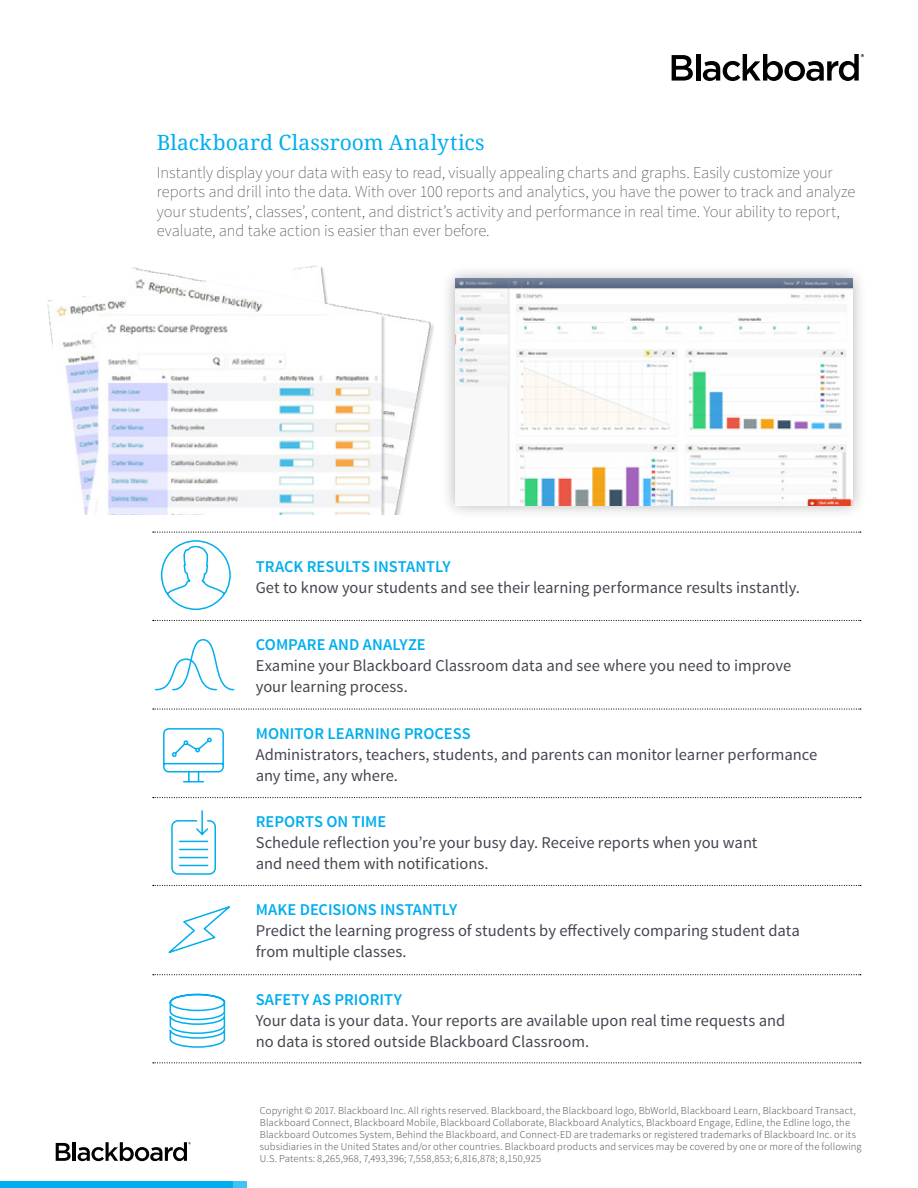
<style>
.page{position:relative;width:918px;height:1188px;background:#fff}
.page>*{position:absolute;margin:0;border:0;box-sizing:border-box;transform-origin:0 0}
.t1{font:21px "Noto Serif";letter-spacing:.01em;color:#00aeef}
.t2{font:16.5px/21px "Source Sans Pro";color:#454750}
.t3{font:200 16.5px/19.5px "Source Sans Pro";letter-spacing:-.005em;color:#454750}
.t4{font:600 16.5px "Source Sans Pro";color:#00aeef}
.t5{font:300 10.5px/12px "Source Sans Pro";letter-spacing:.015em;color:#454750}
</style>
<div class="page">
<img style="left:47px;top:266px;width:387px;height:248px">
<div style="left:440px;top:264px;width:428px;height:256px;background:#000;opacity:.3"></div>
<img style="left:455px;top:279px;width:398px;height:227px">
<svg style="left:56px;top:1143px;width:15px;height:18px"></svg>
<hr style="left:73px;top:1142px;width:3px;height:19px;background:#000">
<svg style="left:78px;top:1142px;width:113px;height:19px"></svg>
<svg style="left:672px;top:55px;width:21px;height:26px"></svg>
<hr style="left:696px;top:54px;width:4px;height:27px;background:#000">
<svg style="left:703px;top:54px;width:161px;height:27px"></svg>
<div style="left:0;top:1181px;width:233px;height:7px;background:#00aeef"></div>
<div style="left:233px;top:1181px;width:13px;height:7px;background:#40c2f3"></div>
<svg style="left:154px;top:639px;width:81px;height:52px"></svg>
<svg style="left:168px;top:906px;width:62px;height:48px"></svg>
<svg style="left:153px;top:532px;width:708px;height:1px"></svg>
<svg style="left:153px;top:620px;width:708px;height:1px"></svg>
<svg style="left:153px;top:708px;width:708px;height:2px"></svg>
<svg style="left:153px;top:797px;width:708px;height:1px"></svg>
<svg style="left:153px;top:885px;width:708px;height:1px"></svg>
<svg style="left:153px;top:974px;width:708px;height:1px"></svg>
<svg style="left:153px;top:1062px;width:708px;height:1px"></svg>
<svg style="left:163px;top:728px;width:61px;height:54px"></svg>
<svg style="left:169px;top:993px;width:57px;height:55px"></svg>
<svg style="left:171px;top:810px;width:45px;height:65px"></svg>
<svg style="left:160px;top:540px;width:71px;height:70px"></svg>
<h1 class="t1" style="left:157px;top:128px;width:329px">Blackboard Classroom Analytics</h1>
<p class="t3" style="left:157px;top:162px;width:700px">Instantly display your data with easy to read, visually appealing charts and graphs. Easily customize your reports and drill into the data. With over 100 reports and analytics, you have the power to track and analyze your students’, classes’, content, and district’s activity and performance in real time. Your ability to report, evaluate, and take action is easier than ever before.</p>
<h2 class="t4" style="left:256px;top:557px;width:196px">TRACK RESULTS INSTANTLY</h2>
<h2 class="t2" style="left:256px;top:578px;width:546px">Get to know your students and see their learning performance results instantly.</h2>
<h2 class="t4" style="left:256px;top:634px;width:171px">COMPARE AND ANALYZE</h2>
<h2 class="t2" style="left:256px;top:656px;width:537px">Examine your Blackboard Classroom data and see where you need to improve your learning process.</h2>
<h2 class="t4" style="left:256px;top:723px;width:217px">MONITOR LEARNING PROCESS</h2>
<h2 class="t2" style="left:256px;top:744px;width:563px">Administrators, teachers, students, and parents can monitor learner performance any time, any where.</h2>
<h2 class="t4" style="left:256px;top:812px;width:132px">REPORTS ON TIME</h2>
<h2 class="t2" style="left:256px;top:833px;width:503px">Schedule reflection you’re your busy day. Receive reports when you want and need them with notifications.</h2>
<h2 class="t4" style="left:256px;top:899px;width:203px">MAKE DECISIONS INSTANTLY</h2>
<h2 class="t2" style="left:256px;top:921px;width:546px">Predict the learning progress of students by effectively comparing student data from multiple classes.</h2>
<h2 class="t4" style="left:256px;top:989px;width:148px">SAFETY AS PRIORITY</h2>
<h2 class="t2" style="left:256px;top:1010px;width:531px">Your data is your data. Your reports are available upon real time requests and no data is stored outside Blackboard Classroom.</h2>
<p class="t5" style="left:260px;top:1105px;width:603px">Copyright © 2017. Blackboard Inc. All rights reserved. Blackboard, the Blackboard logo, BbWorld, Blackboard Learn, Blackboard Transact, Blackboard Connect, Blackboard Mobile, Blackboard Collaborate, Blackboard Analytics, Blackboard Engage, Edline, the Edline logo, the Blackboard Outcomes System, Behind the Blackboard, and Connect-ED are trademarks or registered trademarks of Blackboard Inc. or its subsidiaries in the United States and/or other countries. Blackboard products and services may be covered by one or more of the following U.S. Patents: 8,265,968, 7,493,396; 7,558,853; 6,816,878; 8,150,925</p>
</div>
